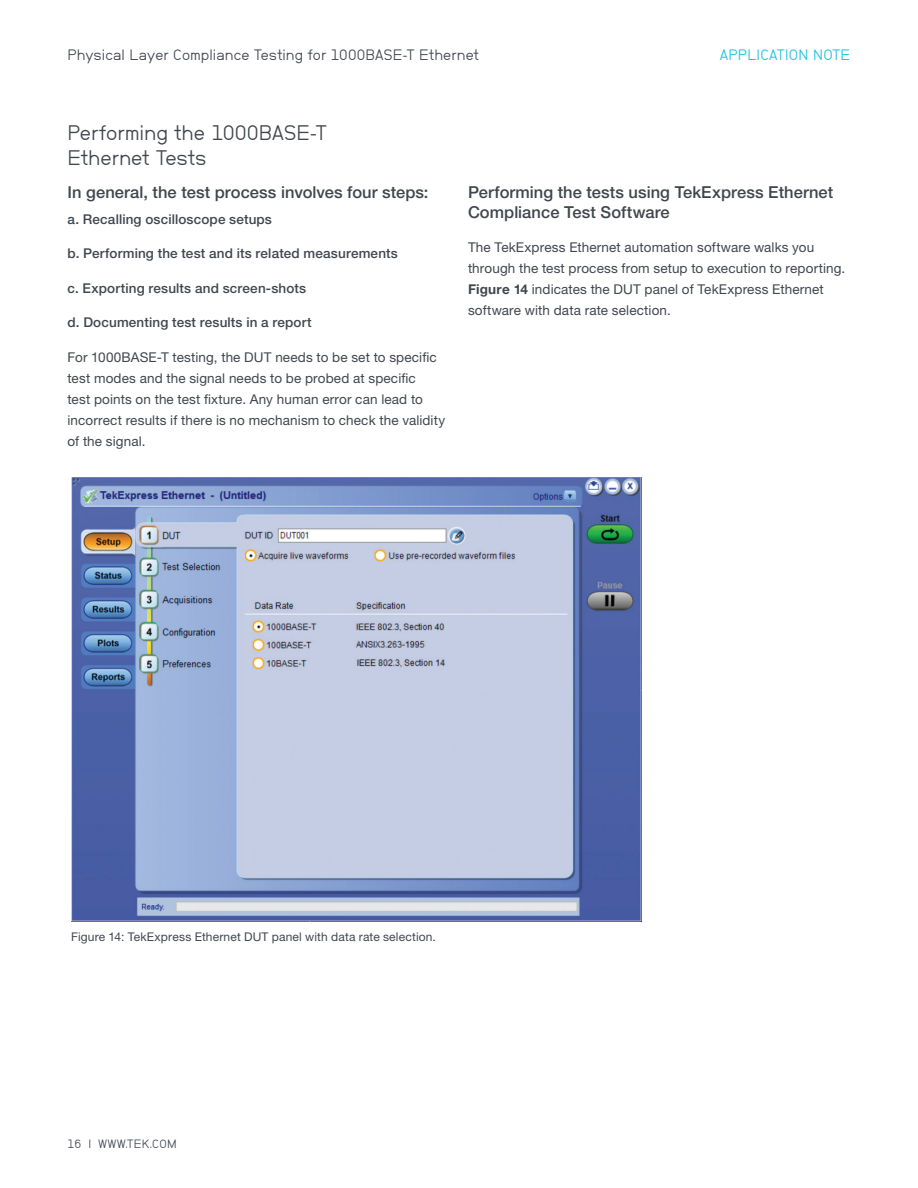
<style>
.page{position:relative;width:918px;height:1188px;background:#fff}
.page>*{position:absolute;margin:0;border:0;box-sizing:border-box;transform-origin:0 0}
.Body_-_Heading_1{font:21px/25.2px "NB Grotesk";color:#41464e}
.Body_-_regular{font:500 16.5px/19.5px "Helvetica Neue LT Std";letter-spacing:.005em;color:#41464e}
.Body_-_Subheads{font:500 16.5px "Helvetica Neue LT Std";letter-spacing:.005em;color:#41464e}
.t1{font:15px "NB Grotesk";letter-spacing:.005em;color:#41464e}
.t2{font:15px "NB Grotesk";letter-spacing:.02em;color:#1cbfdf}
.Body_-_regular-2{font:13.5px/21px "Helvetica Neue LT Std";letter-spacing:.01em;color:#41464e}
.Body_-_regular-3{font:500 13.5px "Helvetica Neue LT Std";letter-spacing:.01em;color:#41464e}
.t3{font:12px "Helvetica Neue LT Std";letter-spacing:.015em;color:#41464e}
.t4{font:12px "NB Grotesk";letter-spacing:.02em;color:#41464e}
.s1{font-weight:700}
</style>
<div class="page">
<img style="left:71px;top:477px;width:570px;height:444px">
<p class="t1" style="left:68px;top:46px;width:413px">Physical Layer Compliance Testing for 1000BASE-T Ethernet</p>
<p class="t2" style="left:720px;top:47px;width:132px">APPLICATION NOTE</p>
<p class="Body_-_Heading_1" style="left:68px;top:120px;width:261px">Performing the 1000BASE-T<br>Ethernet Tests</p>
<p class="Body_-_Subheads" style="left:68px;top:182px;width:363px">In general, the test process involves four steps:</p>
<p class="Body_-_regular-3" style="left:68px;top:211px;width:206px">a. Recalling oscilloscope setups</p>
<p class="Body_-_regular-3" style="left:68px;top:245px;width:332px">b. Performing the test and its related measurements</p>
<p class="Body_-_regular-3" style="left:68px;top:280px;width:240px">c. Exporting results and screen-shots</p>
<p class="Body_-_regular-3" style="left:68px;top:314px;width:246px">d. Documenting test results in a report</p>
<p class="Body_-_regular-2" style="left:68px;top:346px;width:379px">For 1000BASE-T testing, the DUT needs to be set to specific test modes and the signal needs to be probed at specific<br>test points on the test fixture. Any human error can lead to incorrect results if there is no mechanism to check the validity of the signal.</p>
<p class="Body_-_regular" style="left:468px;top:183px;width:367px">Performing the tests using TekExpress Ethernet<br>Compliance Test Software</p>
<p class="Body_-_regular-2" style="left:468px;top:237px;width:379px">The TekExpress Ethernet automation software walks you through the test process from setup to execution to reporting.<br><span class="s1">Figure 14</span> indicates the DUT panel of TekExpress Ethernet software with data rate selection.</p>
<p class="t3" style="left:71px;top:929px;width:366px">Figure 14: TekExpress Ethernet DUT panel with data rate selection.</p>
<p class="t4" style="left:68px;top:1136px;width:111px">16 | WWW.TEK.COM</p>
</div>
